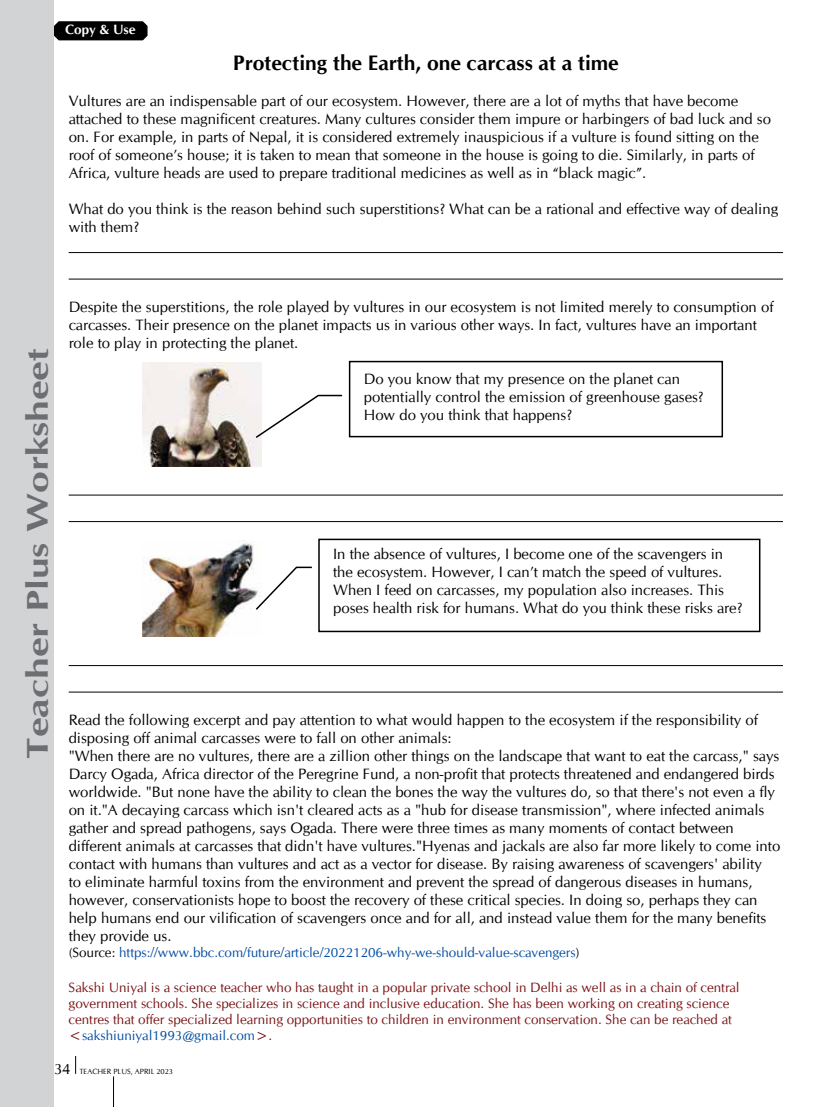
<style>
.page{position:relative;width:837px;height:1107px;background:#fff}
.page>*{position:absolute;margin:0;border:0;box-sizing:border-box;transform-origin:0 0}
.t1{font:700 30px "CG Omega";color:#6d6e71;scale:1.3 1}
.t2{font:700 21px "CG Omega";color:#000}
.t3{font:15px/18px "CG Omega";color:#000}
.t4{font:13.5px/16.2px "CG Omega";color:#7a1315}
.t5{font:13.5px "CG Omega";color:#034ea2}
.t6{font:700 13.5px "CG Omega";color:#fff}
.t7{font:7.5px "CG Omega";color:#000}
.s1{color:#000}
.s2{color:#034ea2}
.s3{font-size:15px}
</style>
<div class="page">
<hr style="left:69px;top:252px;width:714px;height:1px;background:#000">
<hr style="left:69px;top:279px;width:714px;height:1px;background:#000">
<hr style="left:69px;top:495px;width:714px;height:1px;background:#000">
<hr style="left:69px;top:521px;width:714px;height:1px;background:#000">
<hr style="left:69px;top:665px;width:714px;height:1px;background:#000">
<hr style="left:69px;top:692px;width:714px;height:1px;background:#000">
<div style="left:0;top:0;width:54px;height:1107px;background:#d1d3d4"></div>
<img style="left:142px;top:362px;width:120px;height:105px">
<div style="left:349px;top:361px;width:374px;height:76px;border:2px solid #000"></div>
<div style="left:318px;top:539px;width:442px;height:93px;border:2px solid #000"></div>
<img style="left:142px;top:540px;width:112px;height:96px">
<svg style="left:254px;top:394px;width:89px;height:45px"></svg>
<svg style="left:254px;top:566px;width:58px;height:44px"></svg>
<svg style="left:54px;top:21px;width:94px;height:20px;background:#121212"></svg>
<hr style="left:113px;top:1076px;width:1px;height:31px;background:#000">
<svg style="left:75px;top:1056px;width:1px;height:18px"></svg>
<p class="t6" style="left:65px;top:21px;width:72px">Copy &amp; Use</p>
<h2 class="t2" style="left:233px;top:49px;width:387px">Protecting the Earth, one carcass at a time</h2>
<p class="t3" style="left:69px;top:92px;width:704px">Vultures are an indispensable part of our ecosystem. However, there are a lot of myths that have become attached to these magnificent creatures. Many cultures consider them impure or harbingers of bad luck and so on. For example, in parts of Nepal, it is considered extremely inauspicious if a vulture is found sitting on the roof of someone’s house; it is taken to mean that someone in the house is going to die. Similarly, in parts of Africa, vulture heads are used to prepare traditional medicines as well as in “black magic”.</p>
<p class="t3" style="left:69px;top:200px;width:711px">What do you think is the reason behind such superstitions? What can be a rational and effective way of dealing with them?</p>
<h1 class="t1" style="left:19px;top:759px;width:317px;rotate:-90deg">Teacher Plus Worksheet</h1>
<p class="t3" style="left:69px;top:298px;width:706px">Despite the superstitions, the role played by vultures in our ecosystem is not limited merely to consumption of carcasses. Their presence on the planet impacts us in various other ways. In fact, vultures have an important role to play in protecting the planet.</p>
<p class="t3" style="left:364px;top:370px;width:342px">Do you know that my presence on the planet can potentially control the emission of greenhouse gases?<br>How do you think that happens?</p>
<p class="t3" style="left:333px;top:546px;width:411px">In the absence of vultures, I become one of the scavengers in the ecosystem. However, I can’t match the speed of vultures.<br>When I feed on carcasses, my population also increases. This poses health risk for humans. What do you think these risks are?</p>
<p class="t3" style="left:69px;top:711px;width:713px">Read the following excerpt and pay attention to what would happen to the ecosystem if the responsibility of disposing off animal carcasses were to fall on other animals:<br>"When there are no vultures, there are a zillion other things on the landscape that want to eat the carcass," says Darcy Ogada, Africa director of the Peregrine Fund, a non-profit that protects threatened and endangered birds worldwide. "But none have the ability to clean the bones the way the vultures do, so that there's not even a fly on it."A decaying carcass which isn't cleared acts as a "hub for disease transmission", where infected animals gather and spread pathogens, says Ogada. There were three times as many moments of contact between different animals at carcasses that didn't have vultures."Hyenas and jackals are also far more likely to come into contact with humans than vultures and act as a vector for disease. By raising awareness of scavengers' ability<br>to eliminate harmful toxins from the environment and prevent the spread of dangerous diseases in humans, however, conservationists hope to boost the recovery of these critical species. In doing so, perhaps they can help humans end our vilification of scavengers once and for all, and instead value them for the many benefits they provide us.</p>
<p class="t5" style="left:69px;top:945px;width:513px"><span class="s1">(Source:</span> https://www.bbc.com/future/article/20221206-why-we-should-value-scavengers<span class="s1">)</span></p>
<p class="t4" style="left:69px;top:979px;width:673px">Sakshi Uniyal is a science teacher who has taught in a popular private school in Delhi as well as in a chain of central government schools. She specializes in science and inclusive education. She has been working on creating science centres that offer specialized learning opportunities to children in environment conservation. She can be reached at &lt;<span class="s2">sakshiuniyal1993@gmail.com</span>&gt;.</p>
<p class="t7" style="left:54px;top:1067px;width:121px"><span class="s3">34</span> TEACHER PLUS, APRIL 2023</p>
</div>
